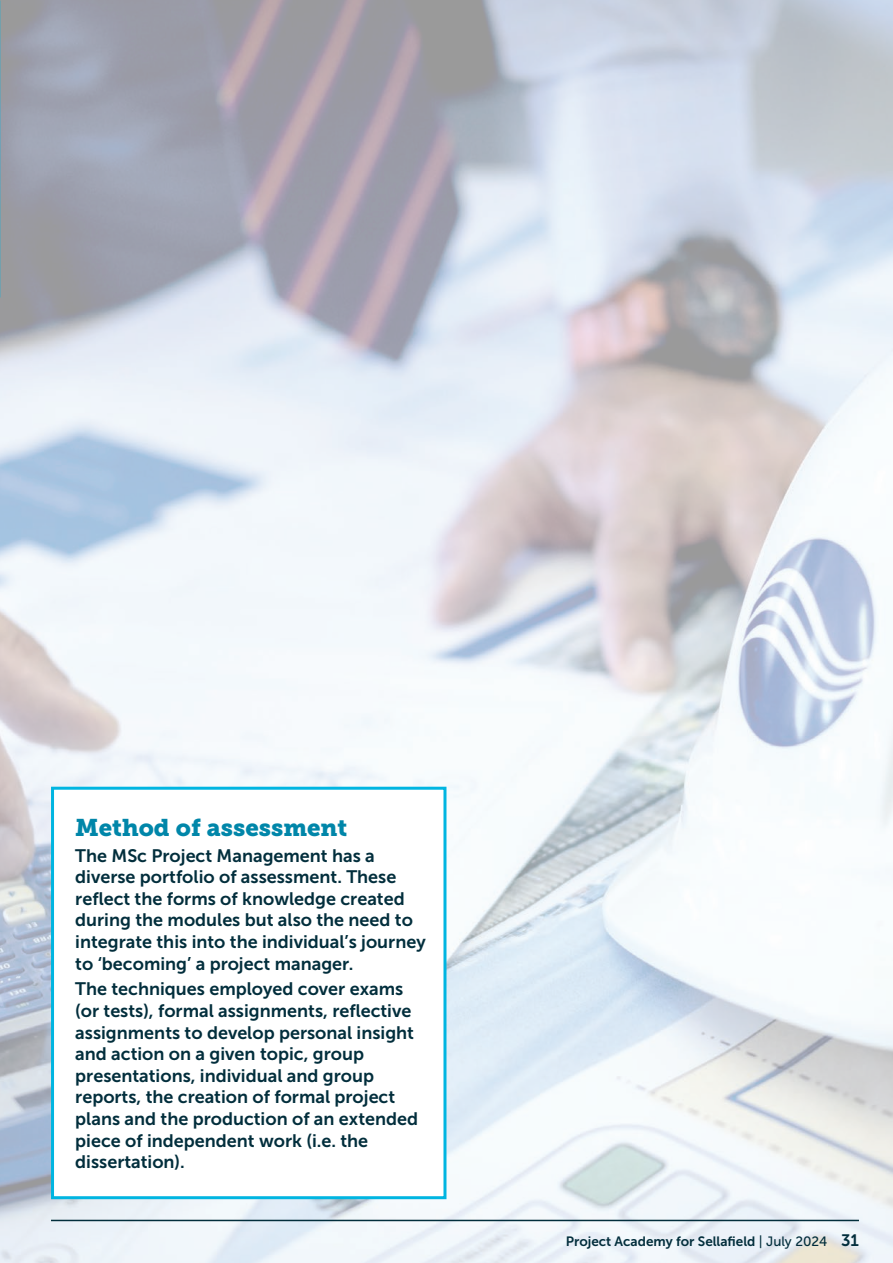
<style>
.page{position:relative;width:893px;height:1263px;background:#fff}
.page>*{position:absolute;margin:0;border:0;box-sizing:border-box;transform-origin:0 0}
.t1{font:24px "Museo Slab 900";color:#0086a9}
.t2{font:18px/21.6px "Museo Sans 700";color:#022e3c}
.t3{font:13.5px "Museo Sans 700";color:#022e3c}
.s1{font-family:"Museo Sans 500"}
.s2{font-size:16.5px}
</style>
<div class="page">
<img style="left:0;top:0;width:893px;height:1263px">
<div style="left:53px;top:788px;width:392px;height:410px;background:#fff"></div>
<div style="left:51px;top:787px;width:395px;height:412px;border:3px solid #00b5e1"></div>
<hr style="left:51px;top:1220px;width:808px;height:1px;background:#022e3c">
<p class="t1" style="left:75px;top:813px;width:273px">Method of assessment</p>
<p class="t2" style="left:75px;top:844px;width:352px">The MSc Project Management has a diverse portfolio of assessment. These reflect the forms of knowledge created during the modules but also the need to integrate this into the individual’s journey to ‘becoming’ a project manager.</p>
<p class="t2" style="left:75px;top:978px;width:344px">The techniques employed cover exams (or tests), formal assignments, reflective assignments to develop personal insight and action on a given topic, group presentations, individual and group reports, the creation of formal project plans and the production of an extended piece of independent work (i.e. the dissertation).</p>
<p class="t3" style="left:566px;top:1234px;width:295px">Project Academy for Sellafield <span class="s1">| July 2024</span> <span class="s2">31</span></p>
</div>
